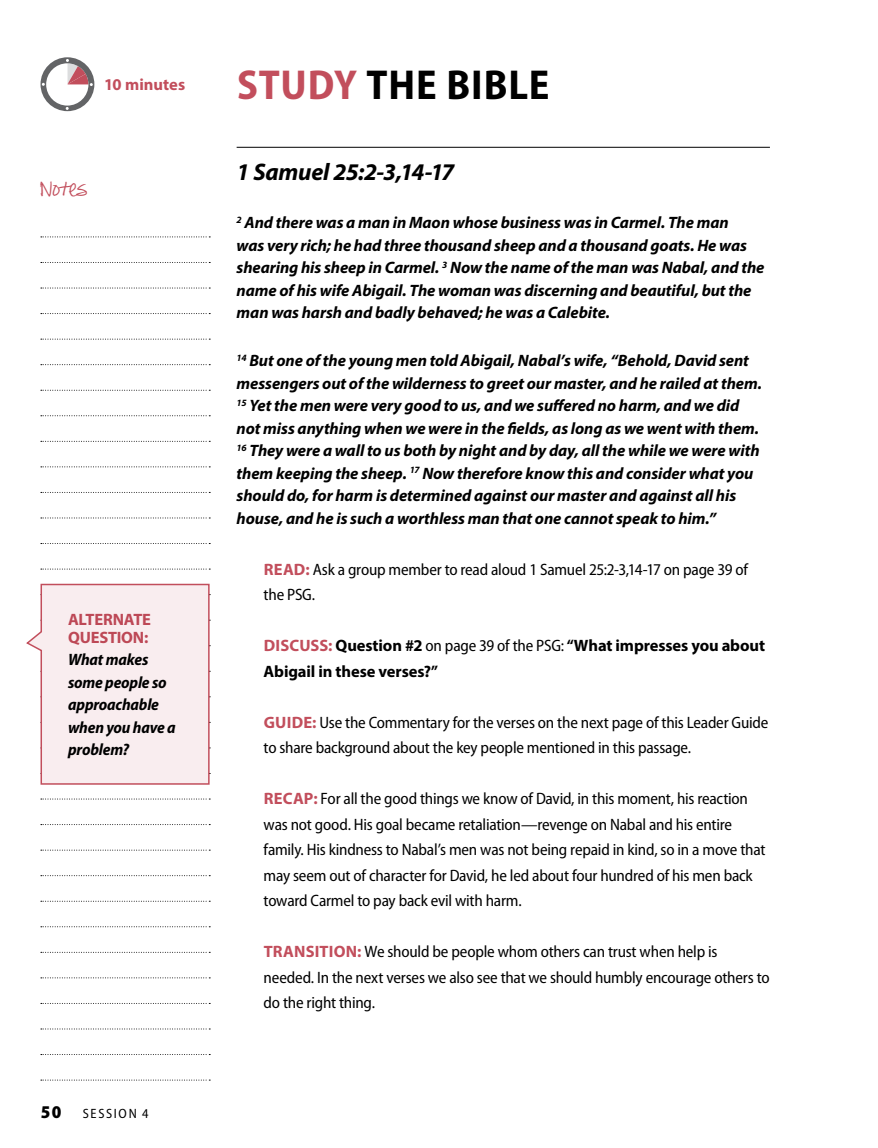
<style>
.page{position:relative;width:878px;height:1148px;background:#fff}
.page>*{position:absolute;margin:0;border:0;box-sizing:border-box;transform-origin:0 0}
.t1{font:700 semi-condensed 42px "Myriad Pro";letter-spacing:.02em;color:#000}
.t2{font:italic 700 24px "Myriad Pro";letter-spacing:-.015em;color:#000}
.t3{font:900 semi-condensed 18px "Myriad Pro";color:#000}
.t4{font:italic 700 16.5px/22.5px "Myriad Pro";letter-spacing:-.005em;color:#000}
.t5{font:semi-condensed 16.5px/25.5px "Myriad Pro";letter-spacing:-.015em;color:#000}
.t6{font:700 16.5px/25.5px "Myriad Pro";letter-spacing:-.01em;color:#000}
.t7{font:italic 700 semi-condensed 16.5px/22.5px "Myriad Pro";letter-spacing:-.01em;color:#000}
.t8{font:700 16.5px/18px "Myriad Pro";letter-spacing:-.01em;color:#c24e5c}
.t9{font:15px "Pea Alesa";letter-spacing:-.03em;color:#c24e5c}
.t10{font:semi-condensed 13.5px "Myriad Pro";letter-spacing:.13em;color:#000}
.s1{color:#c24e5c}
.s2{font-weight:700;font-stretch:normal;color:#c24e5c}
.s3{font-weight:400;font-stretch:semi-condensed}
.s4{font-stretch:semi-condensed}
</style>
<div class="page">
<svg style="left:41px;top:236px;width:169px;height:1px"></svg>
<svg style="left:41px;top:262px;width:169px;height:1px"></svg>
<svg style="left:41px;top:288px;width:169px;height:1px"></svg>
<svg style="left:41px;top:313px;width:169px;height:1px"></svg>
<svg style="left:41px;top:339px;width:169px;height:1px"></svg>
<svg style="left:41px;top:364px;width:169px;height:1px"></svg>
<svg style="left:41px;top:390px;width:169px;height:1px"></svg>
<svg style="left:41px;top:415px;width:169px;height:1px"></svg>
<svg style="left:41px;top:441px;width:169px;height:1px"></svg>
<svg style="left:41px;top:466px;width:169px;height:1px"></svg>
<svg style="left:41px;top:492px;width:169px;height:1px"></svg>
<svg style="left:41px;top:517px;width:169px;height:1px"></svg>
<svg style="left:41px;top:543px;width:169px;height:1px"></svg>
<svg style="left:41px;top:568px;width:169px;height:1px"></svg>
<svg style="left:41px;top:798px;width:169px;height:1px"></svg>
<svg style="left:41px;top:824px;width:169px;height:1px"></svg>
<svg style="left:41px;top:849px;width:169px;height:1px"></svg>
<svg style="left:41px;top:875px;width:169px;height:1px"></svg>
<svg style="left:41px;top:900px;width:169px;height:1px"></svg>
<svg style="left:41px;top:926px;width:169px;height:1px"></svg>
<svg style="left:41px;top:952px;width:169px;height:1px"></svg>
<svg style="left:41px;top:977px;width:169px;height:1px"></svg>
<svg style="left:41px;top:1003px;width:169px;height:1px"></svg>
<svg style="left:41px;top:1028px;width:169px;height:1px"></svg>
<svg style="left:41px;top:1054px;width:169px;height:1px"></svg>
<svg style="left:41px;top:1079px;width:169px;height:1px"></svg>
<hr style="left:237px;top:147px;width:532px;height:1px;background:#000">
<svg style="left:26px;top:583px;width:184px;height:202px"></svg>
<svg style="left:40px;top:57px;width:54px;height:54px"></svg>
<p class="t8" style="left:104px;top:75px;width:83px">10 minutes</p>
<p class="t9" style="left:40px;top:187px;width:48px">Notes</p>
<p class="t8" style="left:68px;top:609px;width:84px">ALTERNATE<br>QUESTION:</p>
<p class="t7" style="left:68px;top:648px;width:109px">What makes some people so approachable when you have a problem?</p>
<p class="t3" style="left:40px;top:1102px;width:22px">50</p>
<p class="t10" style="left:83px;top:1106px;width:67px">Sess ion 4</p>
<h1 class="t1" style="left:237px;top:61px;width:314px"><span class="s1">STUDY</span> THE BIBLE</h1>
<h2 class="t2" style="left:237px;top:156px;width:219px">1 Samuel 25:2-3,14-17</h2>
<p class="t4" style="left:236px;top:211px;width:529px"><sup>2</sup> And there was a man in Maon whose business was in Carmel. The man<br>was very rich; he had three thousand sheep and a thousand goats. He was shearing his sheep in Carmel. <sup>3</sup> Now the name of the man was Nabal, and the name of his wife Abigail. The woman was discerning and beautiful, but the man was harsh and badly behaved; he was a Calebite.</p>
<p class="t4" style="left:237px;top:349px;width:527px"><sup>14</sup> But one of the young men told Abigail, Nabal’s wife, “Behold, David sent messengers out of the wilderness to greet our master, and he railed at them.<br><sup>15</sup> Yet the men were very good to us, and we suffered no harm, and we did not miss anything when we were in the fields, as long as we went with them.<br><sup>16</sup> They were a wall to us both by night and by day, all the while we were with them keeping the sheep. <sup>17</sup> Now therefore know this and consider what you should do, for harm is determined against our master and against all his house, and he is such a worthless man that one cannot speak to him.”</p>
<p class="t5" style="left:263px;top:557px;width:486px"><span class="s2">READ:</span> Ask a group member to read aloud 1 Samuel 25:2-3,14-17 on page 39 of the PSG.</p>
<p class="t6" style="left:263px;top:632px;width:503px"><span class="s1">DISCUSS:</span> Question #2 <span class="s3">on page 39 of the PSG:</span> <span class="s4">“</span>What impresses you about<br>Abigail in these verses?<span class="s4">”</span></p>
<p class="t5" style="left:263px;top:710px;width:506px"><span class="s2">GUIDE:</span> Use the Commentary for the verses on the next page of this Leader Guide to share background about the key people mentioned in this passage.</p>
<p class="t5" style="left:263px;top:786px;width:503px"><span class="s2">RECAP:</span> For all the good things we know of David, in this moment, his reaction was not good. His goal became retaliation—revenge on Nabal and his entire family. His kindness to Nabal’s men was not being repaid in kind, so in a move that may seem out of character for David, he led about four hundred of his men back toward Carmel to pay back evil with harm.</p>
<p class="t5" style="left:263px;top:939px;width:507px"><span class="s2">TRANSITION:</span> We should be people whom others can trust when help is needed. In the next verses we also see that we should humbly encourage others to do the right thing.</p>
</div>
